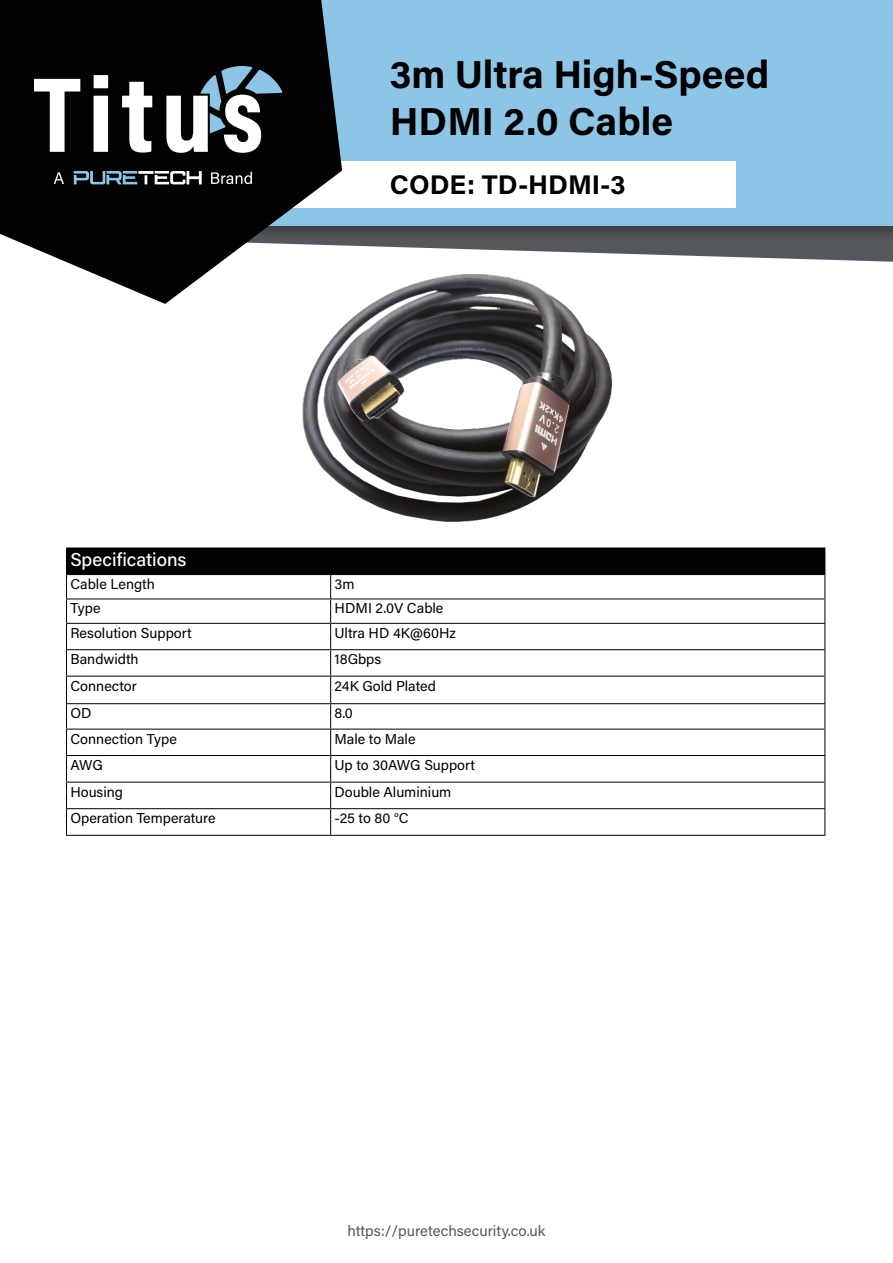
<style>
.page{position:relative;width:893px;height:1263px;background:#fff}
.page>*{position:absolute;margin:0;border:0;box-sizing:border-box;transform-origin:0 0}
.t1{font:700 39px/46.8px "Acumin Pro";color:#000}
.t2{font:700 27px "Acumin Pro";color:#000}
.t3{font:500 18.6px "Acumin Pro";color:#fff}
.t4{font:15px "Acumin Pro";color:#575756}
.t5{font:14.4px "Acumin Pro";color:#000}
</style>
<div class="page">
<svg style="left:342px;top:240px;width:551px;height:22px;fill:#54575b"></svg>
<div style="left:0;top:0;width:893px;height:240px;background:#000;opacity:.27"></div>
<div style="left:0;top:0;width:893px;height:225px;background:#8dc5e7"></div>
<div style="left:259px;top:162px;width:477px;height:46px;background:#fff"></div>
<svg style="left:0;top:0;width:342px;height:304px;fill:#020203"></svg>
<hr style="left:66px;top:547px;width:265px;height:1px;background:#000">
<hr style="left:331px;top:547px;width:494px;height:1px;background:#000">
<svg style="left:66px;top:548px;width:759px;height:287px"></svg>
<hr style="left:66px;top:835px;width:265px;height:1px;background:#000">
<hr style="left:331px;top:835px;width:494px;height:1px;background:#000">
<svg style="left:34px;top:79px;width:46px;height:73px;background:#707071"></svg>
<svg style="left:94px;top:75px;width:14px;height:77px"></svg>
<svg style="left:122px;top:82px;width:30px;height:71px;background:#979798"></svg>
<svg style="left:166px;top:66px;width:116px;height:87px;background:#666f75"></svg>
<svg style="left:74px;top:171px;width:63px;height:13px"></svg>
<hr style="left:138px;top:171px;width:16px;height:3px;background:#fff">
<svg style="left:145px;top:175px;width:2px;height:9px"></svg>
<svg style="left:155px;top:171px;width:47px;height:13px"></svg>
<svg style="left:54px;top:172px;width:10px;height:12px"></svg>
<svg style="left:211px;top:172px;width:41px;height:12px"></svg>
<img style="left:267px;top:268px;width:371px;height:282px">
<h1 class="t1" style="left:390px;top:49px;width:381px">3m Ultra High-Speed<br>HDMI 2.0 Cable</h1>
<h2 class="t2" style="left:390px;top:166px;width:237px">CODE: TD-HDMI-3</h2>
<p class="t3" style="left:70px;top:546px;width:118px">Specifications</p>
<p class="t5" style="left:70px;top:574px;width:86px">Cable Length</p>
<p class="t5" style="left:335px;top:574px;width:21px">3m</p>
<p class="t5" style="left:70px;top:598px;width:32px">Type</p>
<p class="t5" style="left:335px;top:598px;width:110px">HDMI 2.0V Cable</p>
<p class="t5" style="left:70px;top:623px;width:123px">Resolution Support</p>
<p class="t5" style="left:335px;top:623px;width:123px">Ultra HD 4K@60Hz</p>
<p class="t5" style="left:70px;top:649px;width:70px">Bandwidth</p>
<p class="t5" style="left:335px;top:649px;width:48px">18Gbps</p>
<p class="t5" style="left:70px;top:676px;width:68px">Connector</p>
<p class="t5" style="left:335px;top:676px;width:103px">24K Gold Plated</p>
<p class="t5" style="left:70px;top:703px;width:23px">OD</p>
<p class="t5" style="left:335px;top:703px;width:20px">8.0</p>
<p class="t5" style="left:70px;top:729px;width:108px">Connection Type</p>
<p class="t5" style="left:335px;top:729px;width:82px">Male to Male</p>
<p class="t5" style="left:70px;top:755px;width:34px">AWG</p>
<p class="t5" style="left:335px;top:755px;width:142px">Up to 30AWG Support</p>
<p class="t5" style="left:70px;top:781px;width:54px">Housing</p>
<p class="t5" style="left:335px;top:781px;width:118px">Double Aluminium</p>
<p class="t5" style="left:70px;top:808px;width:147px">Operation Temperature</p>
<p class="t5" style="left:335px;top:808px;width:75px">-25 to 80 °C</p>
<p class="t4" style="left:347px;top:1220px;width:200px">https://puretechsecurity.co.uk</p>
</div>
